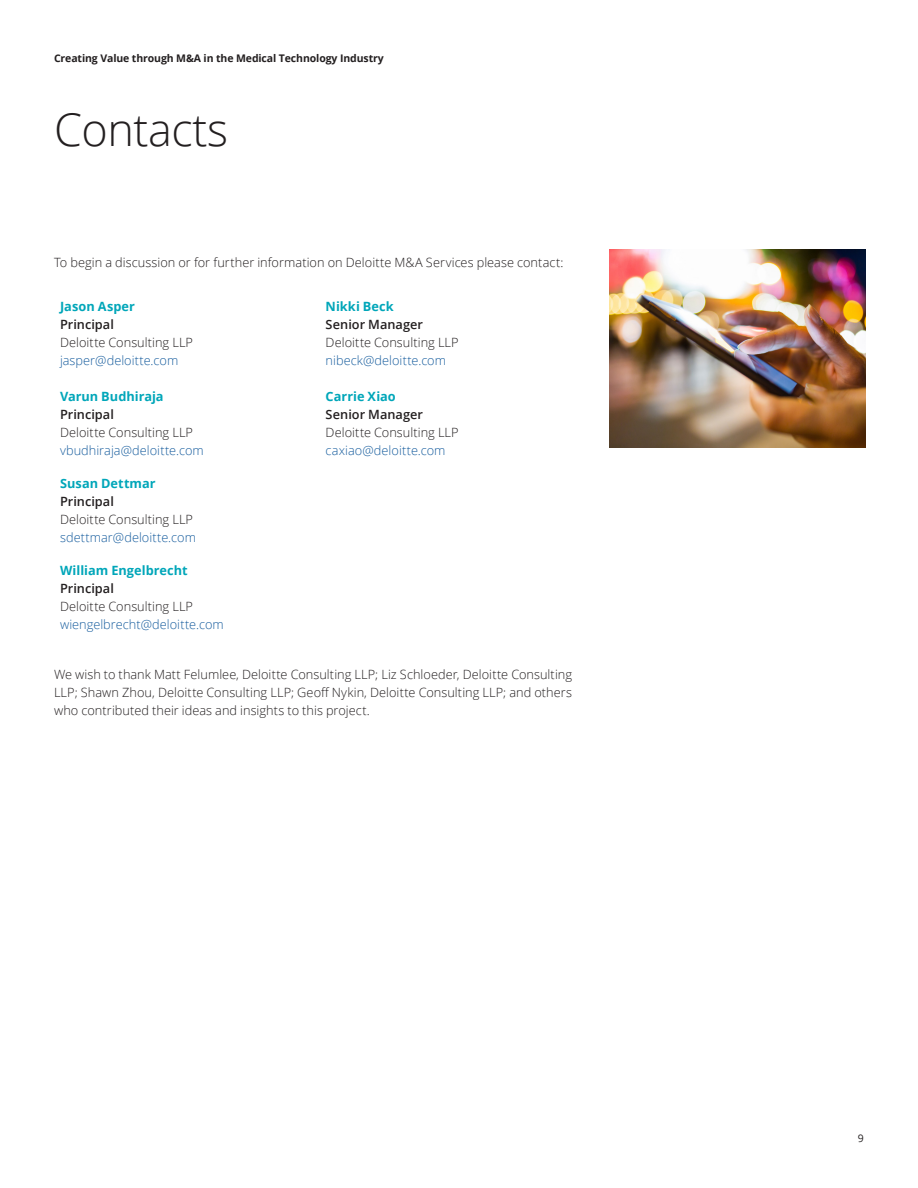
<style>
.page{position:relative;width:918px;height:1188px;background:#fff}
.page>*{position:absolute;margin:0;border:0;box-sizing:border-box;transform-origin:0 0}
.Story_heading_light{font:300 45px "Open Sans";letter-spacing:-.01em;color:#231f20}
.Body_copy__8_5_12pt{font:300 12.75px/18px "Open Sans";letter-spacing:.005em;color:#231f20}
.Body_copy__8_5_12pt-2{font:300 12.75px "Open Sans";letter-spacing:.005em;color:#175d9e}
.Body_copy__8_5_12pt-3{font:700 12.75px "Open Sans";color:#00a6b9}
.Body_copy__8_5_12pt-4{font:600 12.75px "Open Sans";color:#231f20}
.t1{font:700 10.5px "Open Sans";letter-spacing:-.01em;color:#231f20}
.t2{font:10.5px "Open Sans";color:#231f20}
.s1{font-weight:600}
</style>
<div class="page">
<img style="left:609px;top:250px;width:256px;height:198px">
<p class="t1" style="left:54px;top:51px;width:331px">Creating Value through M&amp;A in the Medical Technology Industry</p>
<p class="Story_heading_light" style="left:54px;top:99px;width:176px">Contacts</p>
<p class="Body_copy__8_5_12pt" style="left:54px;top:253px;width:511px">To begin a discussion or for further information on Deloitte M&amp;A Services please contact:</p>
<p class="Body_copy__8_5_12pt-3" style="left:60px;top:298px;width:77px">Jason Asper</p>
<p class="Body_copy__8_5_12pt" style="left:60px;top:315px;width:135px"><span class="s1">Principal<br></span>Deloitte Consulting LLP</p>
<p class="Body_copy__8_5_12pt-2" style="left:60px;top:352px;width:120px">jasper@deloitte.com</p>
<p class="Body_copy__8_5_12pt-3" style="left:326px;top:298px;width:70px">Nikki Beck</p>
<p class="Body_copy__8_5_12pt-4" style="left:326px;top:316px;width:99px">Senior Manager</p>
<p class="Body_copy__8_5_12pt" style="left:326px;top:333px;width:135px">Deloitte Consulting LLP</p>
<p class="Body_copy__8_5_12pt-2" style="left:326px;top:352px;width:122px">nibeck@deloitte.com</p>
<p class="Body_copy__8_5_12pt-3" style="left:60px;top:388px;width:105px">Varun Budhiraja</p>
<p class="Body_copy__8_5_12pt" style="left:60px;top:405px;width:135px"><span class="s1">Principal<br></span>Deloitte Consulting LLP</p>
<p class="Body_copy__8_5_12pt-2" style="left:60px;top:442px;width:145px">vbudhiraja@deloitte.com</p>
<p class="Body_copy__8_5_12pt-3" style="left:326px;top:388px;width:72px">Carrie Xiao</p>
<p class="Body_copy__8_5_12pt-4" style="left:326px;top:406px;width:99px">Senior Manager</p>
<p class="Body_copy__8_5_12pt" style="left:326px;top:423px;width:135px">Deloitte Consulting LLP</p>
<p class="Body_copy__8_5_12pt-2" style="left:326px;top:442px;width:121px">caxiao@deloitte.com</p>
<p class="Body_copy__8_5_12pt-3" style="left:60px;top:474px;width:97px">Susan Dettmar</p>
<p class="Body_copy__8_5_12pt" style="left:60px;top:492px;width:135px"><span class="s1">Principal<br></span>Deloitte Consulting LLP</p>
<p class="Body_copy__8_5_12pt-2" style="left:60px;top:529px;width:137px">sdettmar@deloitte.com</p>
<p class="Body_copy__8_5_12pt-3" style="left:60px;top:561px;width:129px">William Engelbrecht</p>
<p class="Body_copy__8_5_12pt" style="left:60px;top:579px;width:135px"><span class="s1">Principal<br></span>Deloitte Consulting LLP</p>
<p class="Body_copy__8_5_12pt-2" style="left:60px;top:615px;width:165px">wiengelbrecht@deloitte.com</p>
<p class="Body_copy__8_5_12pt" style="left:54px;top:665px;width:520px;text-align:justify">We wish to thank Matt Felumlee, Deloitte Consulting LLP; Liz Schloeder, Deloitte Consulting LLP; Shawn Zhou, Deloitte Consulting LLP; Geoff Nykin, Deloitte Consulting LLP; and others who contributed their ideas and insights to this project.</p>
<p class="t2" style="left:858px;top:1131px;width:8px">9</p>
</div>
